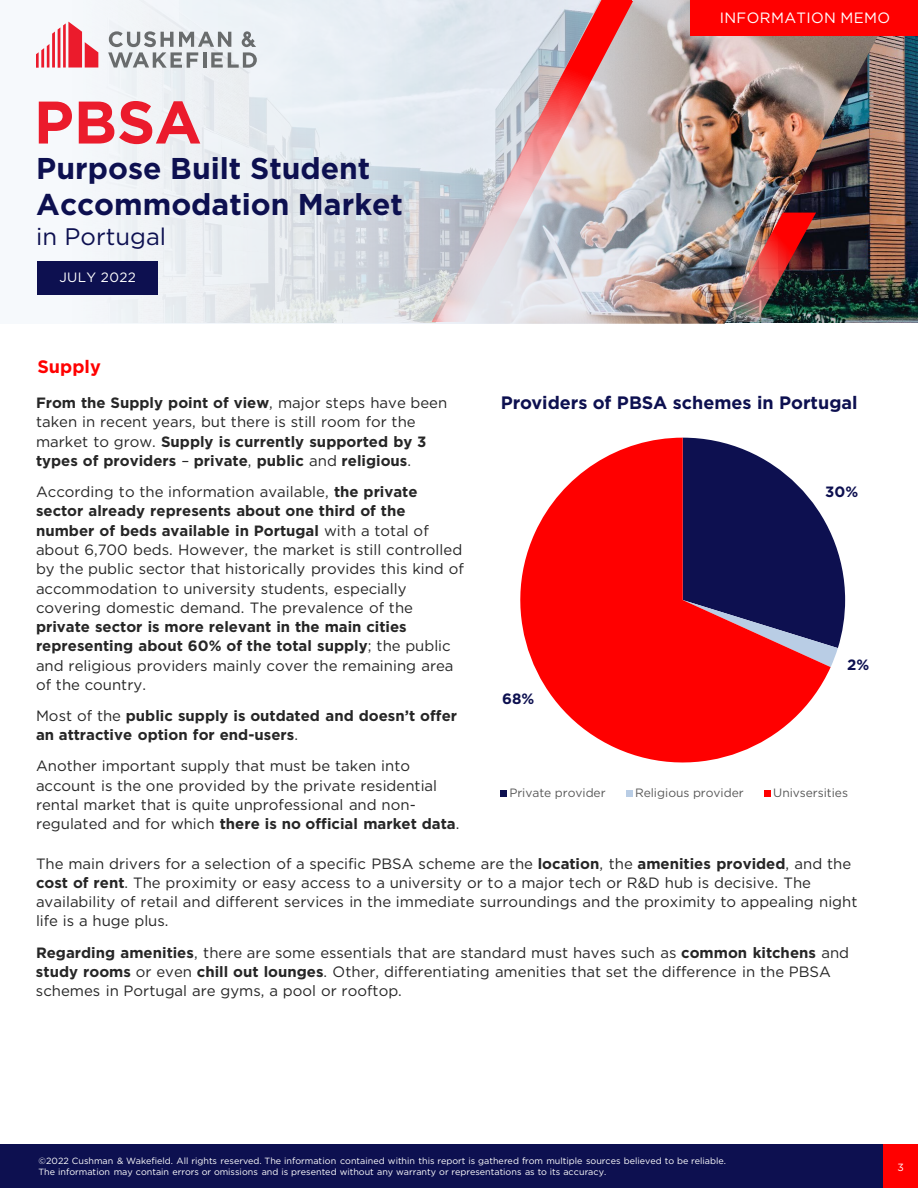
<style>
.page{position:relative;width:918px;height:1188px;background:#fff}
.page>*{position:absolute;margin:0;border:0;box-sizing:border-box;transform-origin:0 0}
.t1{font:700 60px "Gotham";color:#eb1b2c}
.t2{font:700 30px/36px "Gotham";color:#0d1050}
.t3{font:24px "Gotham";color:#0d1050}
.t4{font:700 18px "Gotham";color:#0d1050}
.t5{font:700 18px "Gotham";color:#f00}
.t6{font:15px/19.2px "Gotham";color:#262626}
.t7{font:700 15px/19.2px "Gotham";color:#262626}
.t8{font:15px "Gotham";letter-spacing:.025em;color:#fff}
.t9{font:700 15px "Gotham";color:#0d1050}
.t10{font:13.5px "Gotham";letter-spacing:.03em;color:#fff}
.t11{font:12px "Gotham";letter-spacing:-.005em;color:#595959}
.t12{font:10.5px "Gotham";color:#fff}
.t13{font:9px "Gotham";color:#fff}
.s1{font-weight:400}
.s2{font-weight:700}
</style>
<div class="page">
<img style="left:897px;top:35px;width:21px;height:288px">
<img style="left:729px;top:35px;width:168px;height:288px">
<svg style="left:37px;top:0;width:692px;height:324px"></svg>
<svg style="left:36px;top:22px;width:62px;height:46px"></svg>
<svg style="left:108px;top:31px;width:148px;height:37px"></svg>
<svg style="left:432px;top:0;width:202px;height:322px;background:#d8c7cb"></svg>
<img style="left:723px;top:213px;width:93px;height:109px">
<div style="left:690px;top:0;width:228px;height:35px;background:#f00"></div>
<div style="left:37px;top:261px;width:120px;height:33px;background:#0d1050"></div>
<svg style="left:831px;top:534px;width:14px;height:132px"></svg>
<svg style="left:520px;top:438px;width:311px;height:325px;fill:#f00"></svg>
<div style="left:500px;top:790px;width:7px;height:6px;background:#0d1050"></div>
<svg style="left:626px;top:790px;width:6px;height:6px"></svg>
<svg style="left:764px;top:790px;width:6px;height:6px"></svg>
<div style="left:0;top:1144px;width:918px;height:44px;background:#0d1050"></div>
<div style="left:883px;top:1144px;width:35px;height:44px;background:#f00"></div>
<p class="t1" style="left:34px;top:83px;width:169px">PBSA</p>
<h2 class="t2" style="left:36px;top:150px;width:368px">Purpose Built Student<br>Accommodation Market</h2>
<h2 class="t3" style="left:36px;top:221px;width:131px">in Portugal</h2>
<p class="t10" style="left:60px;top:269px;width:78px">JULY 2022</p>
<p class="t8" style="left:720px;top:8px;width:172px">INFORMATION MEMO</p>
<p class="t5" style="left:37px;top:355px;width:65px">Supply</p>
<p class="t7" style="left:36px;top:393px;width:413px">From the Supply point of view<span class="s1">, major steps have been taken in recent years, but there is still room for the market to grow.</span> Supply is currently supported by 3 types of providers <span class="s1">–</span> private<span class="s1">,</span> public <span class="s1">and</span> religious<span class="s1">.</span></p>
<p class="t6" style="left:36px;top:482px;width:430px">According to the information available, <span class="s2">the private sector already represents about one third of the number of beds available in Portugal</span> with a total of about 6,700 beds. However, the market is still controlled by the public sector that historically provides this kind of accommodation to university students, especially covering domestic demand. The prevalence of the <span class="s2">private sector is more relevant in the main cities representing about 60% of the total supply</span>; the public and religious providers mainly cover the remaining area of the country.</p>
<p class="t7" style="left:36px;top:706px;width:423px"><span class="s1">Most of the</span> public supply is outdated and doesn’t offer an attractive option for end-users<span class="s1">.</span></p>
<p class="t6" style="left:36px;top:756px;width:425px">Another important supply that must be taken into account is the one provided by the private residential rental market that is quite unprofessional and non&shy;regulated and for which <span class="s2">there is no official market data</span>.</p>
<p class="t6" style="left:36px;top:853px;width:823px">The main drivers for a selection of a specific PBSA scheme are the <span class="s2">location</span>, the <span class="s2">amenities provided</span>, and the <span class="s2">cost of rent</span>. The proximity or easy access to a university or to a major tech or R&amp;D hub is decisive. The availability of retail and different services in the immediate surroundings and the proximity to appealing night life is a huge plus.</p>
<p class="t6" style="left:36px;top:942px;width:815px"><span class="s2">Regarding amenities</span>, there are some essentials that are standard must haves such as <span class="s2">common kitchens</span> and <span class="s2">study rooms</span> or even <span class="s2">chill out lounges</span>. Other, differentiating amenities that set the difference in the PBSA schemes in Portugal are gyms, a pool or rooftop.</p>
<p class="t4" style="left:501px;top:390px;width:358px">Providers of PBSA schemes in Portugal</p>
<p class="t9" style="left:825px;top:482px;width:35px">30%</p>
<p class="t9" style="left:847px;top:654px;width:24px">2%</p>
<p class="t9" style="left:502px;top:689px;width:34px">68%</p>
<p class="t11" style="left:509px;top:785px;width:98px">Private provider</p>
<p class="t11" style="left:635px;top:785px;width:110px">Religious provider</p>
<p class="t11" style="left:773px;top:785px;width:76px">Univsersities</p>
<p class="t13" style="left:39px;top:1155px;width:689px">©2022 Cushman &amp; Wakefield. All rights reserved. The information contained within this report is gathered from multiple sources believed to be reliable.</p>
<p class="t13" style="left:39px;top:1166px;width:569px">The information may contain errors or omissions and is presented without any warranty or representations as to its accuracy.</p>
<p class="t12" style="left:897px;top:1161px;width:8px">3</p>
</div>
